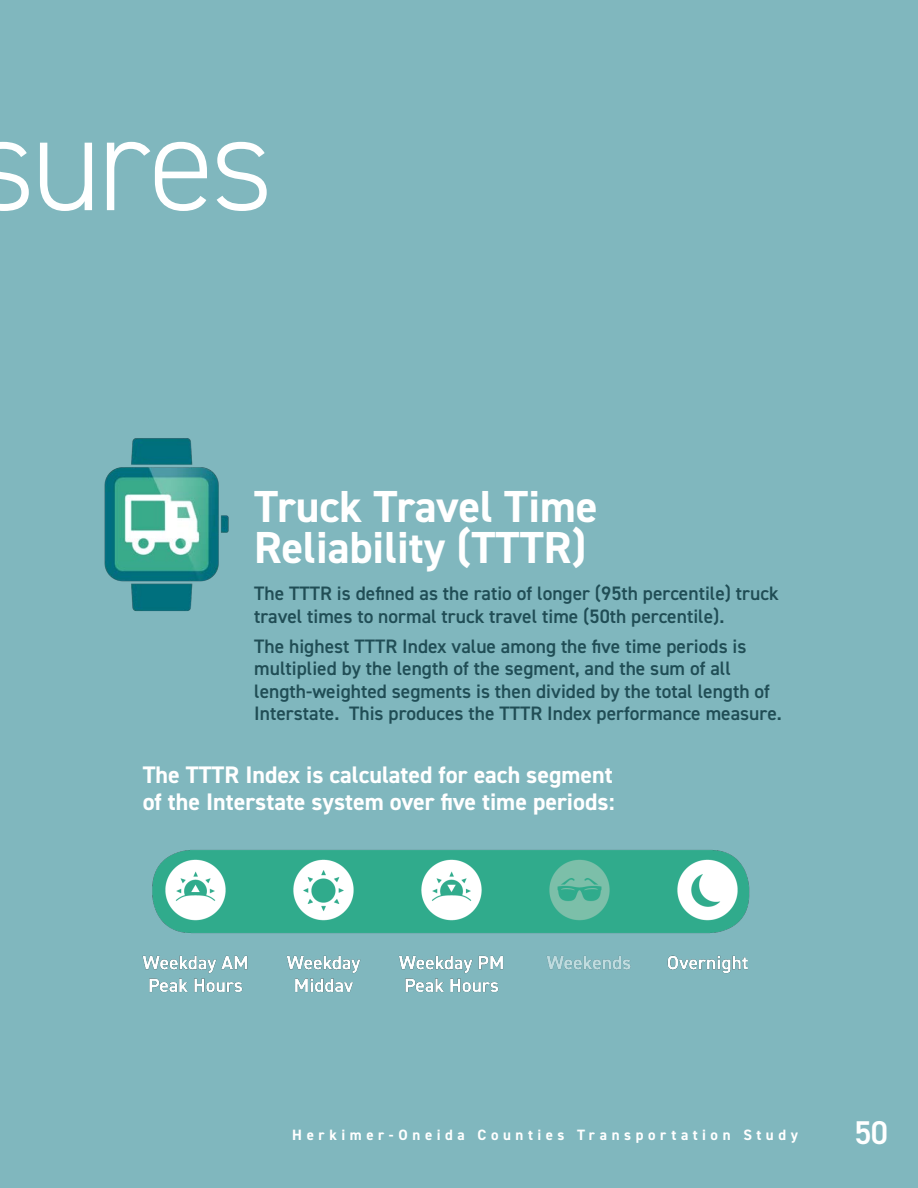
<style>
.page{position:relative;width:918px;height:1188px;background:#80b7be}
.page>*{position:absolute;margin:0;border:0;box-sizing:border-box;transform-origin:0 0}
.t1{font:300 135px "DIN2014";letter-spacing:-.025em;color:#fff}
.Standout1_White{font:700 45px/40.5px "DIN2014";color:#fff}
.t2{font:600 33px "DIN2014";color:#fff}
.Body1_White{font:700 24px/27px "DIN2014";color:#fff}
.Standout1_White-2{font:600 19.5px/22.5px "DIN2014";color:#204d55}
.t3{font:700 15px "DIN2014";letter-spacing:.305em;color:#fff}
</style>
<div class="page">
<img style="left:104px;top:438px;width:125px;height:173px">
<img style="left:142px;top:850px;width:608px;height:142px">
<h1 class="t1" style="left:-27px;top:82px;width:302px">sures</h1>
<p class="Standout1_White" style="left:254px;top:486px;width:345px">Truck Travel Time<br>Reliability (TTTR)</p>
<p class="Standout1_White-2" style="left:254px;top:582px;width:526px">The TTTR is defined as the ratio of longer (95th percentile) truck travel times to normal truck travel time (50th percentile).</p>
<p class="Standout1_White-2" style="left:254px;top:634px;width:529px">The highest TTTR Index value among the five time periods is multiplied by the length of the segment, and the sum of all length-weighted segments is then divided by the total length of Interstate. This produces the TTTR Index performance measure.</p>
<p class="Body1_White" style="left:143px;top:761px;width:473px">The TTTR Index is calculated for each segment of the Interstate system over five time periods:</p>
<p class="t3" style="left:292px;top:1125px;width:507px">Herkimer-Oneida Counties Transportation Study</p>
<h3 class="t2" style="left:855px;top:1111px;width:35px">50</h3>
</div>
